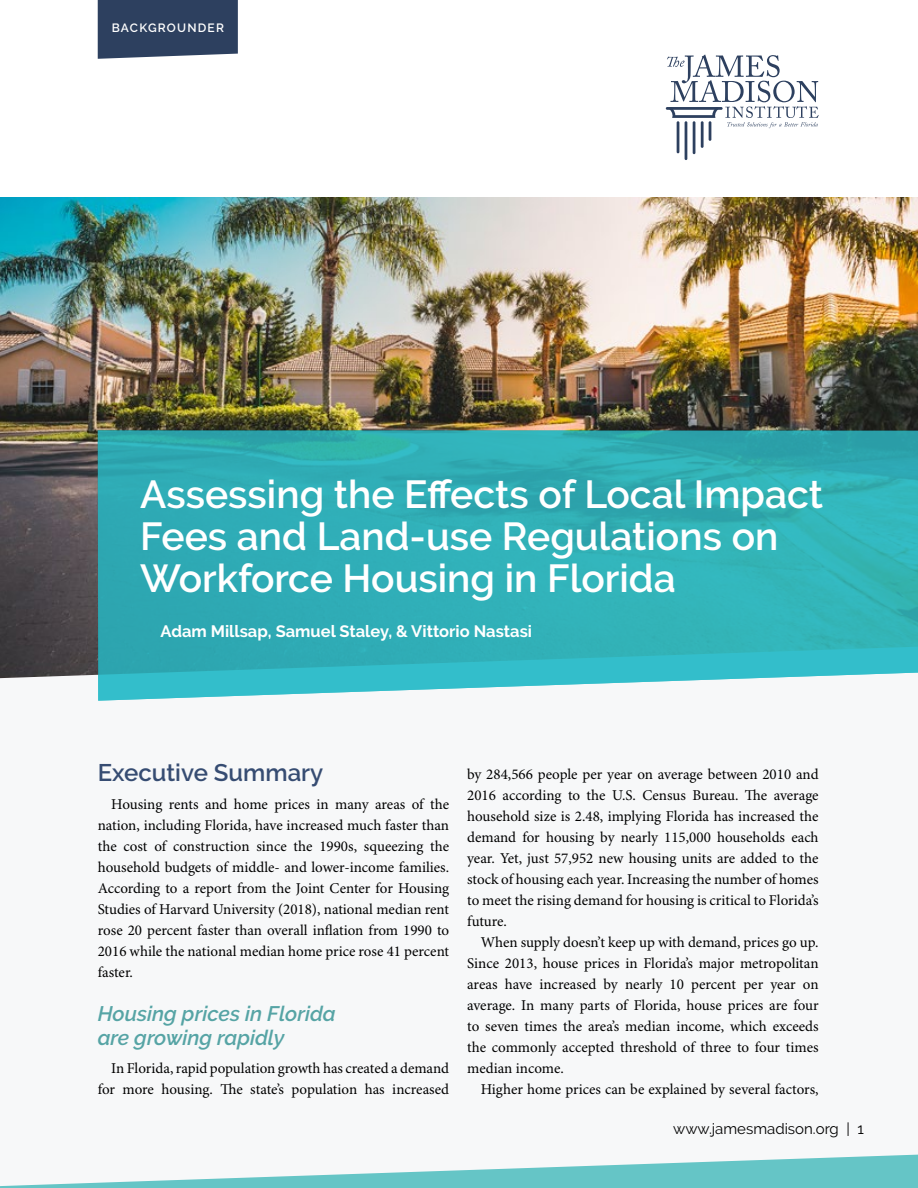
<style>
.page{position:relative;width:918px;height:1188px;background:#fff}
.page>*{position:absolute;margin:0;border:0;box-sizing:border-box;transform-origin:0 0}
.t1{font:600 39px/41.7px "Raleway";color:#fff}
.Section_Header{font:600 24px "Raleway";color:#364c72}
.Subsection_Header{font:italic 600 21px/24px "Raleway";color:#56a4a5}
.t2{font:700 16.5px "Raleway";color:#fff}
.Body_Copy{font:15px/21px "Minion Pro";color:#000;text-align:justify}
.t3{font:15px "Raleway";color:#000}
.t4{font:600 12px "Raleway";letter-spacing:.1em;color:#fff}
</style>
<div class="page">
<img style="left:0;top:198px;width:918px;height:449px">
<svg style="left:0;top:647px;width:98px;height:32px;background:#4f4c4e"></svg>
<div style="left:98px;top:0;width:140px;height:59px;background:#2d405f"></div>
<svg style="left:98px;top:430px;width:820px;height:271px;background:#3ab3ba"></svg>
<hr style="left:677px;top:121px;width:2px;height:32px;background:#2d405f">
<hr style="left:693px;top:121px;width:2px;height:33px;background:#2d405f">
<hr style="left:701px;top:121px;width:3px;height:27px;background:#2d405f">
<hr style="left:709px;top:121px;width:2px;height:20px;background:#2d405f">
<hr style="left:685px;top:121px;width:2px;height:39px;background:#2d405f">
<hr style="left:666px;top:107px;width:57px;height:3px;background:#2d405f">
<svg style="left:667px;top:55px;width:152px;height:73px"></svg>
<svg style="left:0;top:1154px;width:918px;height:34px;fill:#65c5c6"></svg>
<p class="t4" style="left:112px;top:21px;width:114px">BACKGROUNDER</p>
<p class="t1" style="left:140px;top:474px;width:684px">Assessing the Effects of Local Impact<br>Fees and Land-use Regulations on<br>Workforce Housing in Florida</p>
<p class="t2" style="left:161px;top:622px;width:373px">Adam Millsap, Samuel Staley, &amp; Vittorio Nastasi</p>
<p class="Section_Header" style="left:98px;top:759px;width:227px">Executive Summary</p>
<p class="Body_Copy" style="left:98px;top:794px;width:353px;text-indent:14px">Housing rents and home prices in many areas of the nation, including Florida, have increased much faster than the cost of construction since the 1990s, squeezing the household budgets of middle- and lower-income families.<br>According to a report from the Joint Center for Housing Studies of Harvard University (2018), national median rent rose 20 percent faster than overall inflation from 1990 to 2016 while the national median home price rose 41 percent faster.</p>
<p class="Subsection_Header" style="left:98px;top:1001px;width:240px">Housing prices in Florida are growing rapidly</p>
<p class="Body_Copy" style="left:98px;top:1058px;width:353px;text-align:right">In Florida, rapid population growth has created a demand for more housing. The state’s population has increased</p>
<p class="Body_Copy" style="left:467px;top:764px;width:353px">by 284,566 people per year on average between 2010 and 2016 according to the U.S. Census Bureau. The average household size is 2.48, implying Florida has increased the demand for housing by nearly 115,000 households each year. Yet, just 57,952 new housing units are added to the stock of housing each year. Increasing the number of homes to meet the rising demand for housing is critical to Florida’s future.</p>
<p class="Body_Copy" style="left:467px;top:932px;width:353px;text-indent:14px">When supply doesn’t keep up with demand, prices go up.<br>Since 2013, house prices in Florida’s major metropolitan areas have increased by nearly 10 percent per year on average. In many parts of Florida, house prices are four to seven times the area’s median income, which exceeds the commonly accepted threshold of three to four times median income.</p>
<p class="Body_Copy" style="left:481px;top:1079px;width:339px">Higher home prices can be explained by several factors,</p>
<p class="t3" style="left:673px;top:1120px;width:192px">www.jamesmadison.org | 1</p>
</div>
